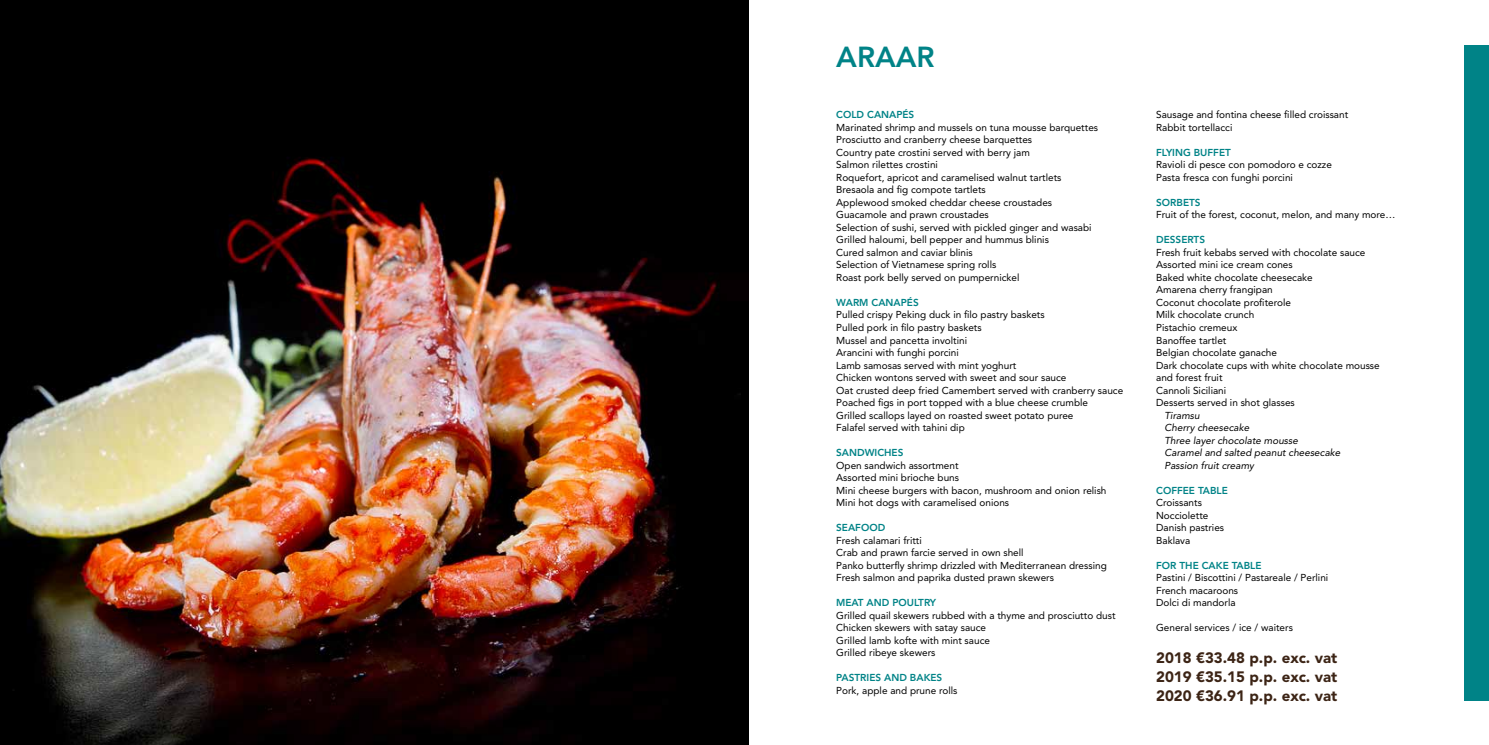
<style>
.page{position:relative;width:1489px;height:745px;background:#fff}
.page>*{position:absolute;margin:0;border:0;box-sizing:border-box;transform-origin:0 0}
.t1{font:800 28.75px "Avenir LT Std";color:#008387}
.t2{font:900 15px/18.8px "Avenir LT Std";color:#3c2415;text-align:justify}
.t3{font:10px/12.5px "Avenir LT Std";color:#000}
.t4{font:800 10px "Avenir LT Std";color:#008387}
.t5{font:italic 10px/12.5px "Avenir LT Std";color:#000}
</style>
<div class="page">
<img style="left:0;top:0;width:748px;height:744px">
<div style="left:1464px;top:45px;width:24px;height:655px;background:#008387"></div>
<h1 class="t1" style="left:836px;top:40px;width:100px">ARAAR</h1>
<p class="t4" style="left:836px;top:109px;width:80px">COLD CANAPÉS</p>
<p class="t3" style="left:836px;top:121px;width:263px">Marinated shrimp and mussels on tuna mousse barquettes Prosciutto and cranberry cheese barquettes<br>Country pate crostini served with berry jam<br>Salmon rilettes crostini<br>Roquefort, apricot and caramelised walnut tartlets Bresaola and fig compote tartlets<br>Applewood smoked cheddar cheese croustades Guacamole and prawn croustades<br>Selection of sushi, served with pickled ginger and wasabi Grilled haloumi, bell pepper and hummus blinis<br>Cured salmon and caviar blinis<br>Selection of Vietnamese spring rolls<br>Roast pork belly served on pumpernickel</p>
<p class="t4" style="left:836px;top:296px;width:84px">WARM CANAPÉS</p>
<p class="t3" style="left:836px;top:308px;width:288px">Pulled crispy Peking duck in filo pastry baskets<br>Pulled pork in filo pastry baskets<br>Mussel and pancetta involtini<br>Arancini with funghi porcini<br>Lamb samosas served with mint yoghurt<br>Chicken wontons served with sweet and sour sauce<br>Oat crusted deep fried Camembert served with cranberry sauce Poached figs in port topped with a blue cheese crumble<br>Grilled scallops layed on roasted sweet potato puree<br>Falafel served with tahini dip</p>
<p class="t4" style="left:836px;top:446px;width:69px">SANDWICHES</p>
<p class="t3" style="left:836px;top:458px;width:272px">Open sandwich assortment<br>Assorted mini brioche buns<br>Mini cheese burgers with bacon, mushroom and onion relish Mini hot dogs with caramelised onions</p>
<p class="t4" style="left:836px;top:521px;width:51px">SEAFOOD</p>
<p class="t3" style="left:836px;top:533px;width:272px">Fresh calamari fritti<br>Crab and prawn farcie served in own shell<br>Panko butterfly shrimp drizzled with Mediterranean dressing Fresh salmon and paprika dusted prawn skewers</p>
<p class="t4" style="left:836px;top:596px;width:101px">MEAT AND POULTRY</p>
<p class="t3" style="left:836px;top:608px;width:281px">Grilled quail skewers rubbed with a thyme and prosciutto dust Chicken skewers with satay sauce<br>Grilled lamb kofte with mint sauce<br>Grilled ribeye skewers</p>
<p class="t4" style="left:836px;top:671px;width:108px">PASTRIES AND BAKES</p>
<p class="t3" style="left:836px;top:683px;width:123px">Pork, apple and prune rolls</p>
<p class="t3" style="left:1156px;top:108px;width:193px">Sausage and fontina cheese filled croissant<br>Rabbit tortellacci</p>
<p class="t4" style="left:1156px;top:146px;width:76px">FLYING BUFFET</p>
<p class="t3" style="left:1156px;top:158px;width:177px">Ravioli di pesce con pomodoro e cozze<br>Pasta fresca con funghi porcini</p>
<p class="t4" style="left:1156px;top:196px;width:46px">SORBETS</p>
<p class="t3" style="left:1156px;top:208px;width:241px">Fruit of the forest, coconut, melon, and many more…</p>
<p class="t4" style="left:1156px;top:234px;width:50px">DESSERTS</p>
<p class="t3" style="left:1156px;top:246px;width:225px">Fresh fruit kebabs served with chocolate sauce<br>Assorted mini ice cream cones<br>Baked white chocolate cheesecake<br>Amarena cherry frangipan<br>Coconut chocolate profiterole<br>Milk chocolate crunch<br>Pistachio cremeux<br>Banoffee tartlet<br>Belgian chocolate ganache<br>Dark chocolate cups with white chocolate mousse and forest fruit<br>Cannoli Siciliani<br>Desserts served in shot glasses</p>
<p class="t5" style="left:1164px;top:409px;width:177px">Tiramsu<br>Cherry cheesecake<br>Three layer chocolate mousse<br>Caramel and salted peanut cheesecake<br>Passion fruit creamy</p>
<p class="t4" style="left:1156px;top:484px;width:73px">COFFEE TABLE</p>
<p class="t3" style="left:1156px;top:496px;width:69px">Croissants<br>Nocciolette<br>Danish pastries<br>Baklava</p>
<p class="t4" style="left:1156px;top:559px;width:107px">FOR THE CAKE TABLE</p>
<p class="t3" style="left:1156px;top:571px;width:174px">Pastini / Biscottini / Pastareale / Perlini<br>French macaroons<br>Dolci di mandorla</p>
<p class="t3" style="left:1156px;top:621px;width:138px">General services / ice / waiters</p>
<h2 class="t2" style="left:1156px;top:648px;width:183px">2018 €33.48 p.p. exc. vat 2019 €35.15 p.p. exc. vat 2020 €36.91 p.p. exc. vat</h2>
</div>
